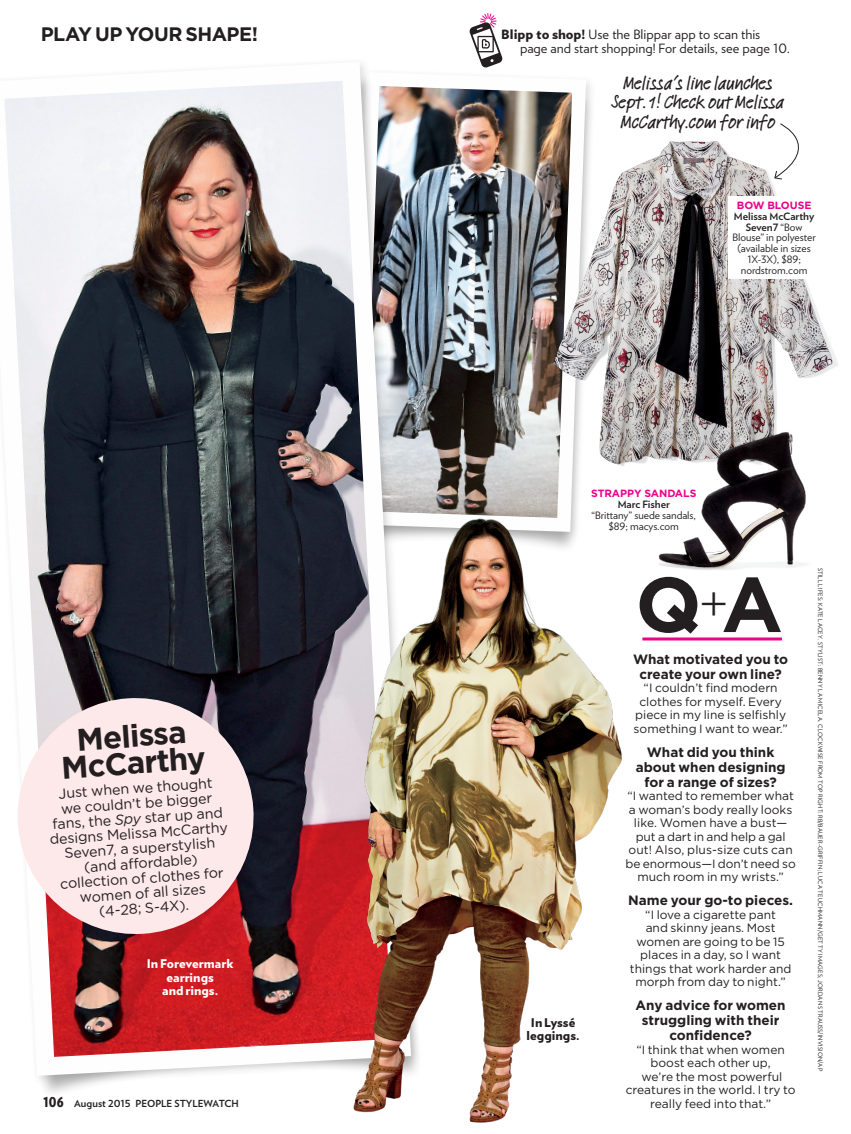
<style>
.page{position:relative;width:851px;height:1134px;background:#fff}
.page>*{position:absolute;margin:0;border:0;box-sizing:border-box;transform-origin:0 0}
.t1{font:700 77.55px "Gotham";color:#231f20}
.t2{font:700 31.2px/26.8px "Gotham";color:#231f20;text-align:center}
.t3{font:500 19.5px/19.5px "Feltpen Com";letter-spacing:-.03em;color:#231f20;text-align:center}
.t4{font:700 19.5px "Gotham";letter-spacing:-.025em;color:#231f20}
.t5{font:14.25px/15px "Gotham";color:#231f20;text-align:center}
.t6{font:700 13.5px/15px "Gotham";color:#231f20;text-align:center}
.t7{font:12.75px/14.2px "Verlag Text";color:#231f20}
.t8{font:12px/13.5px "Gotham";color:#231f20;text-align:center}
.t9{font:900 12px/13.5px "Verlag Text";letter-spacing:.005em;color:#fff;text-align:center}
.t10{font:900 12px/13.5px "Verlag Text";letter-spacing:.005em;color:#231f20;text-align:center}
.t11{font:700 10.5px "Gotham";letter-spacing:-.005em;color:#ec008c}
.t12{font:10.2px/10.8px "Verlag Text";letter-spacing:-.005em;color:#231f20;text-align:center}
.t13{font:700 10.2px "Verlag Text";letter-spacing:-.005em;color:#231f20}
.t14{font:700 9.75px "Verlag Text";color:#231f20}
.t15{font:6px "Verlag Text";letter-spacing:.035em;color:#231f20}
.s1{font-style:italic}
.s2{font-family:"Verlag Condensed";font-weight:900;font-size:15px}
.s3{font-weight:900}
.s4{font-weight:700}
.s5{font-weight:300;font-size:48.45px}
</style>
<div class="page">
<img style="left:422px;top:82px;width:169px;height:405px">
<img style="left:4px;top:64px;width:416px;height:1021px">
<svg style="left:13px;top:694px;width:245px;height:244px;fill:#fde8ea"></svg>
<img style="left:549px;top:120px;width:289px;height:367px">
<img style="left:652px;top:429px;width:159px;height:141px">
<img style="left:305px;top:487px;width:317px;height:636px">
<hr style="left:642px;top:638px;width:140px;height:2px;background:#ec008c">
<svg style="left:469px;top:13px;width:34px;height:55px"></svg>
<div style="left:728px;top:196px;width:92px;height:83px;background:#fff"></div>
<svg style="left:773px;top:123px;width:51px;height:57px"></svg>
<h3 class="t4" style="left:41px;top:21px;width:219px">PLAY UP YOUR SHAPE!</h3>
<h2 class="t2" style="left:58px;top:727px;width:146px;rotate:-4deg">Melissa<br>McCarthy</h2>
<p class="t5" style="left:46px;top:787px;width:180px;rotate:-4deg">Just when we thought we couldn’t be bigger fans, the <span class="s1">Spy</span> star up and designs Melissa McCarthy<br>Seven7, a superstylish (and aff ordable) collection of clothes for women of all sizes<br>(4-28; S-4X).</p>
<p class="t9" style="left:147px;top:957px;width:88px">In Forevermark earrings<br>and rings.</p>
<p class="t14" style="left:44px;top:1097px;width:197px"><span class="s2">106</span> August 2015 PEOPLE STYLEWATCH</p>
<p class="t7" style="left:520px;top:28px;width:271px;text-indent:-19px"><span class="s3">Blipp to shop!</span> Use the Blippar app to scan this page and start shopping! For details, see page 10.</p>
<h3 class="t3" style="left:611px;top:73px;width:174px">Melissa’s line launches<br>Sept. 1! Check out Melissa<br>McCarthy.com for info</h3>
<p class="t11" style="left:736px;top:198px;width:76px">BOW BLOUSE</p>
<p class="t12" style="left:732px;top:211px;width:85px"><span class="s4">Melissa McCarthy<br>Seven7</span> “Bow<br>Blouse” in polyester (available in sizes<br>1X-3X), $89; nordstrom.com</p>
<p class="t11" style="left:591px;top:487px;width:107px">STRAPPY SANDALS</p>
<p class="t13" style="left:617px;top:498px;width:54px">Marc Fisher</p>
<p class="t12" style="left:591px;top:510px;width:106px">“Brittany” suede sandals, $89; macys.com</p>
<p class="t10" style="left:526px;top:1016px;width:55px">In Lyssé leggings.</p>
<h1 class="t1" style="left:635px;top:553px;width:149px">Q A<span class="s5">+</span></h1>
<p class="t6" style="left:633px;top:651px;width:156px">What motivated you to create your own line?</p>
<p class="t8" style="left:633px;top:681px;width:155px">“I couldn’t find modern clothes for myself. Every piece in my line is selfishly something I want to wear.”</p>
<p class="t6" style="left:635px;top:744px;width:151px">What did you think about when designing for a range of sizes?</p>
<p class="t8" style="left:625px;top:789px;width:172px">“I wanted to remember what a woman’s body really looks like. Women have a bust— put a dart in and help a gal out! Also, plus-size cuts can be enormous—I don’t need so much room in my wrists.”</p>
<p class="t6" style="left:628px;top:893px;width:166px">Name your go-to pieces.</p>
<p class="t8" style="left:630px;top:907px;width:163px">“I love a cigarette pant<br>and skinny jeans. Most women are going to be 15 places in a day, so I want things that work harder and morph from day to night.”</p>
<p class="t6" style="left:635px;top:998px;width:151px">Any advice for women struggling with their confidence?</p>
<p class="t8" style="left:625px;top:1042px;width:171px">“I think that when women boost each other up,<br>we’re the most powerful creatures in the world. I try to really feed into that.”</p>
<p class="t15" style="left:823px;top:568px;width:505px;rotate:90deg">STILL LIFES: KATE LACEY. STYLIST: BENNY LA MICELA. CLOCKWISE FROM TOP RIGHT: RB/BAUER-GRIFFIN; LUCA TEUCHMANN/GETTY IMAGES; JORDAN STRAUSS/INVISION/AP</p>
</div>
